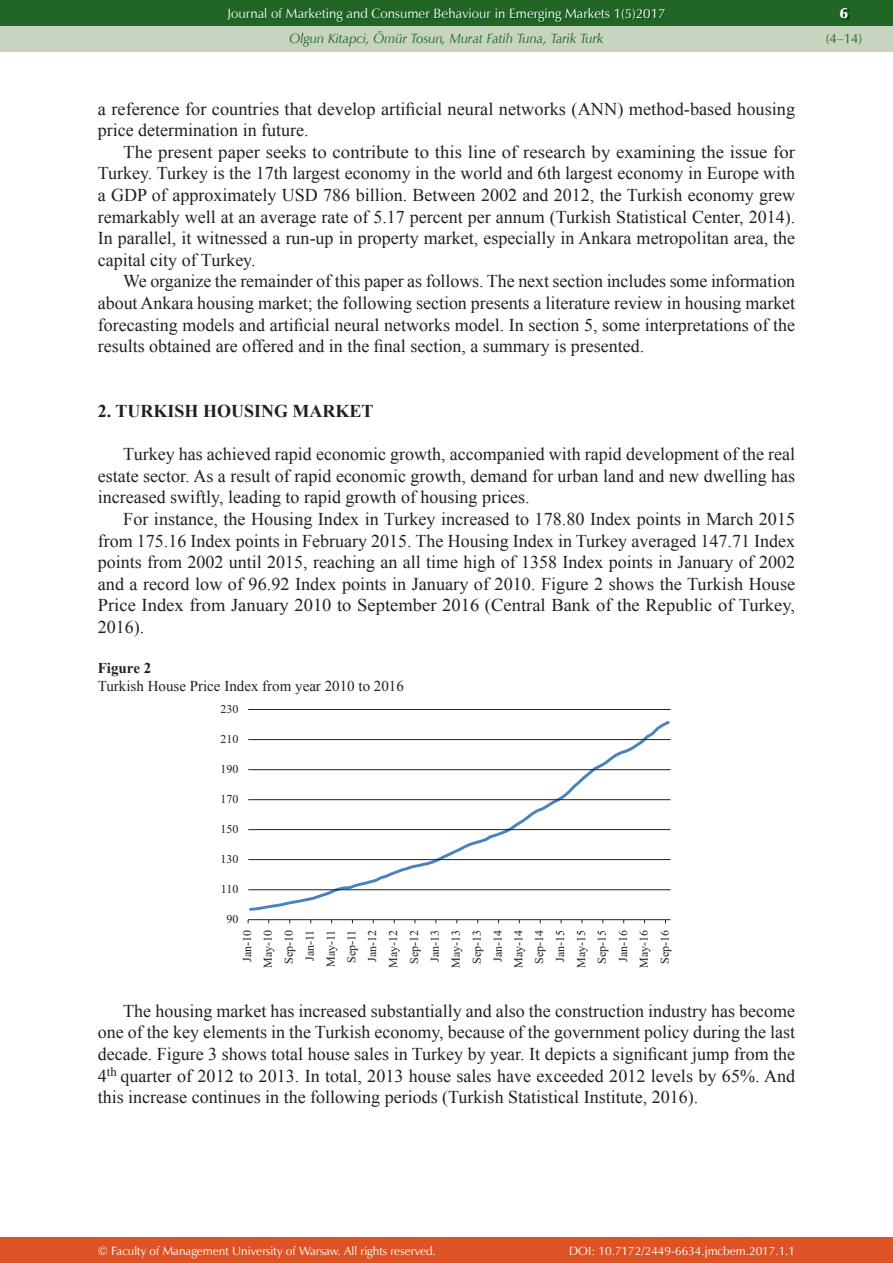
<style>
.page{position:relative;width:893px;height:1263px;background:#fff}
.page>*{position:absolute;margin:0;border:0;box-sizing:border-box;transform-origin:0 0}
.t1{font:18px/21.6px "Times New Roman";color:#231f20;text-align:justify}
.t2{font:18px/21.6px "Times New Roman";color:#231f20;text-align:justify;scale:1.04 1}
.t3{font:700 18px "Times New Roman";color:#231f20}
.t4{font:15px "Times New Roman";color:#231f20}
.t5{font:700 15px "Times New Roman";color:#231f20}
.t6{font:15px "Zapf Humnst Ult EU";color:#fff}
.t7{font:13.5px "Zapf Humnst EU";color:#fff}
.t8{font:italic 13.5px "Zapf Humnst EU";color:#226625}
.t9{font:13.5px "Zapf Humnst EU";color:#226625}
.t10{font:12px/20.9px "Times New Roman";color:#231f20;text-align:center}
.t11{font:12px "Zapf Humnst EU";color:#fff}
</style>
<div class="page">
<div style="left:0;top:0;width:893px;height:51px;background:#c6d4c0"></div>
<div style="left:0;top:1237px;width:893px;height:26px;background:#dd5326"></div>
<div style="left:0;top:0;width:893px;height:26px;background:#226625"></div>
<img style="left:228px;top:9px;width:438px;height:14px">
<svg style="left:842px;top:10px;width:7px;height:10px"></svg>
<svg style="left:249px;top:721px;width:421px;height:190px"></svg>
<hr style="left:248px;top:709px;width:422px;height:1px;background:#231f20">
<hr style="left:248px;top:739px;width:422px;height:1px;background:#231f20">
<hr style="left:248px;top:769px;width:422px;height:1px;background:#231f20">
<hr style="left:248px;top:799px;width:422px;height:1px;background:#231f20">
<hr style="left:248px;top:829px;width:422px;height:1px;background:#231f20">
<hr style="left:248px;top:859px;width:423px;height:1px;background:#231f20">
<hr style="left:248px;top:889px;width:422px;height:1px;background:#231f20">
<hr style="left:248px;top:919px;width:422px;height:1px;background:#231f20">
<p class="t7" style="left:227px;top:5px;width:440px">Journal of Marketing and Consumer Behaviour in Emerging Markets 1(5)2017</p>
<p class="t8" style="left:290px;top:30px;width:315px">Olgun Kitapci, Ömür Tosun, Murat Fatih Tuna, Tarik Turk</p>
<p class="t1" style="left:98px;top:98px;width:699px">a reference for countries that develop artificial neural networks (ANN) method-based housing price determination in future.</p>
<p class="t2" style="left:98px;top:141px;width:672px;text-indent:26px">The present paper seeks to contribute to this line of research by examining the issue for Turkey. Turkey is the 17th largest economy in the world and 6th largest economy in Europe with a GDP of approximately USD 786 billion. Between 2002 and 2012, the Turkish economy grew remarkably well at an average rate of 5.17 percent per annum (Turkish Statistical Center, 2014).<br>In parallel, it witnessed a run-up in property market, especially in Ankara metropolitan area, the capital city of Turkey.</p>
<p class="t1" style="left:98px;top:270px;width:699px;text-indent:26px">We organize the remainder of this paper as follows. The next section includes some information about Ankara housing market; the following section presents a literature review in housing market forecasting models and artificial neural networks model. In section 5, some interpretations of the results obtained are offered and in the final section, a summary is presented.</p>
<p class="t3" style="left:98px;top:401px;width:277px">2. TURKISH HOUSING MARKET</p>
<p class="t1" style="left:98px;top:443px;width:699px;text-indent:26px">Turkey has achieved rapid economic growth, accompanied with rapid development of the real estate sector. As a result of rapid economic growth, demand for urban land and new dwelling has increased swiftly, leading to rapid growth of housing prices.</p>
<p class="t1" style="left:98px;top:508px;width:699px;text-indent:26px">For instance, the Housing Index in Turkey increased to 178.80 Index points in March 2015 from 175.16 Index points in February 2015. The Housing Index in Turkey averaged 147.71 Index points from 2002 until 2015, reaching an all time high of 1358 Index points in January of 2002 and a record low of 96.92 Index points in January of 2010. Figure 2 shows the Turkish House Price Index from January 2010 to September 2016 (Central Bank of the Republic of Turkey, 2016).</p>
<p class="t5" style="left:98px;top:659px;width:55px">Figure 2</p>
<p class="t4" style="left:98px;top:677px;width:308px">Turkish House Price Index from year 2010 to 2016</p>
<p class="t10" style="left:220px;top:699px;width:19px">230</p>
<p class="t10" style="left:220px;top:729px;width:19px">210</p>
<p class="t10" style="left:220px;top:759px;width:19px">190</p>
<p class="t10" style="left:220px;top:789px;width:19px">170</p>
<p class="t10" style="left:220px;top:819px;width:19px">150</p>
<p class="t10" style="left:220px;top:850px;width:19px">130</p>
<p class="t10" style="left:221px;top:879px;width:19px">110</p>
<p class="t10" style="left:226px;top:909px;width:13px">90</p>
<p class="t10" style="left:238px;top:967px;width:39px;rotate:-90deg">Jan-10<br>May-10<br>Sep-10<br>Jan-11<br>May-11<br>Sep-11<br>Jan-12</p>
<p class="t10" style="left:405px;top:967px;width:39px;rotate:-90deg">Sep-12<br>Jan-13<br>May-13<br>Sep-13<br>Jan-14<br>May-14<br>Sep-14<br>Jan-15<br>May-15<br>Sep-15<br>Jan-16<br>May-16</p>
<p class="t10" style="left:384px;top:967px;width:39px;rotate:-90deg">May-12</p>
<p class="t10" style="left:656px;top:963px;width:35px;rotate:-90deg">Sep-16</p>
<p class="t1" style="left:98px;top:1000px;width:699px;text-indent:26px">The housing market has increased substantially and also the construction industry has become one of the key elements in the Turkish economy, because of the government policy during the last decade. Figure 3 shows total house sales in Turkey by year. It depicts a significant jump from the 4<sup>th</sup> quarter of 2012 to 2013. In total, 2013 house sales have exceeded 2012 levels by 65%. And this increase continues in the following periods (Turkish Statistical Institute, 2016).</p>
<p class="t6" style="left:840px;top:4px;width:10px">6</p>
<p class="t9" style="left:826px;top:30px;width:38px">(4–14)</p>
<p class="t11" style="left:98px;top:1243px;width:340px">© Faculty of Management University of Warsaw. All rights reserved.</p>
<p class="t11" style="left:569px;top:1243px;width:227px">DOI: 10.7172/2449-6634.jmcbem.2017.1.1</p>
</div>
